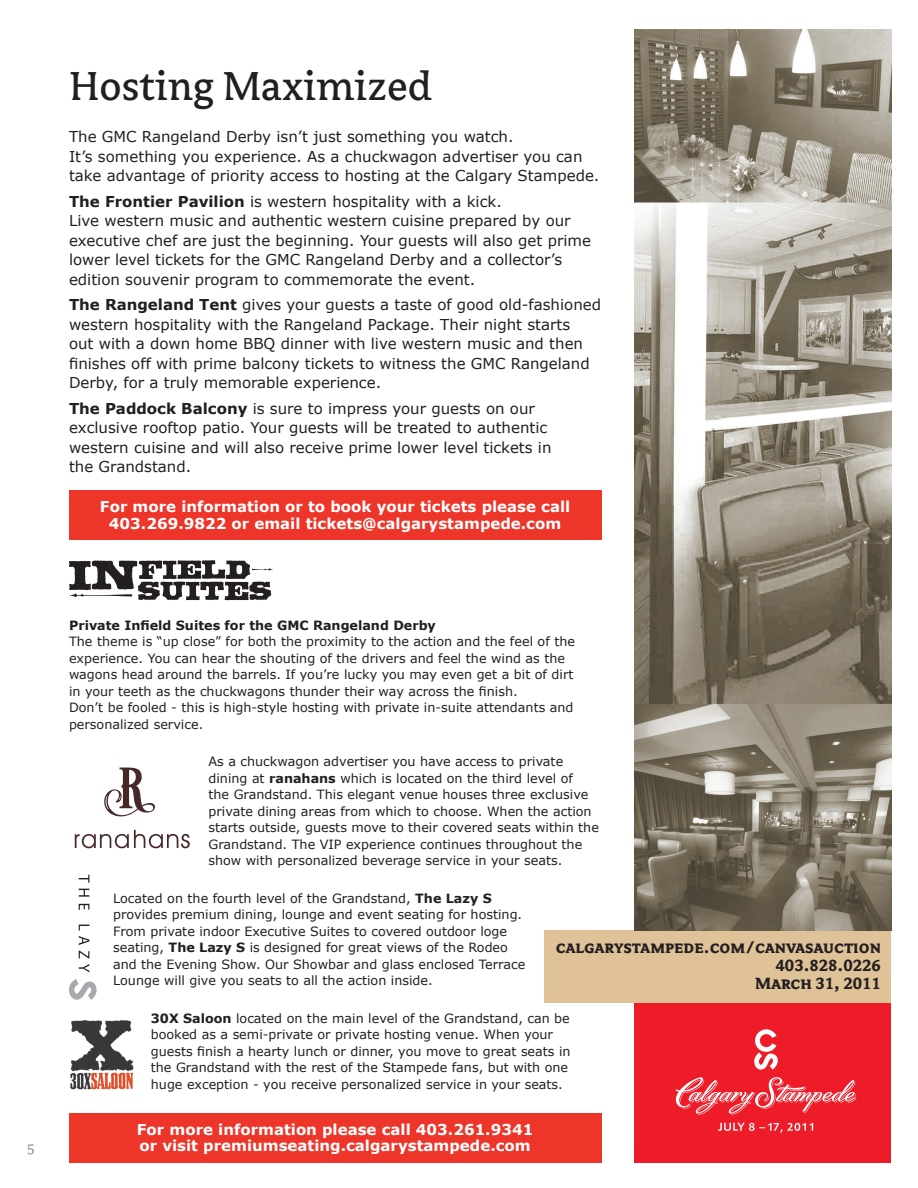
<style>
.page{position:relative;width:918px;height:1188px;background:#fff}
.page>*{position:absolute;margin:0;border:0;box-sizing:border-box;transform-origin:0 0}
.t1{font:45px "Avance";color:#231f20}
.t2{font:18px "Avance Bold Caps";color:#231f20}
.t3{font:15px/19.5px "Verdana";color:#231f20}
.t4{font:700 15px/16.5px "Verdana";color:#fff;text-align:center}
.t5{font:15px "Avance";color:#939598}
.t6{font:12.75px/16.5px "Verdana";color:#231f20}
.t7{font:700 12.75px "Verdana";color:#231f20}
.s1{font-weight:700}
</style>
<div class="page">
<div style="left:635px;top:1000px;width:256px;height:162px;background:#ee1c28"></div>
<svg style="left:754px;top:1029px;width:24px;height:41px"></svg>
<svg style="left:676px;top:1077px;width:180px;height:38px"></svg>
<svg style="left:718px;top:1123px;width:95px;height:10px"></svg>
<div style="left:545px;top:930px;width:346px;height:73px;background:#dfc298"></div>
<img style="left:635px;top:30px;width:257px;height:900px">
<div style="left:69px;top:490px;width:532px;height:50px;background:#ee3529"></div>
<svg style="left:69px;top:560px;width:204px;height:40px"></svg>
<svg style="left:104px;top:767px;width:51px;height:49px"></svg>
<svg style="left:75px;top:830px;width:115px;height:18px"></svg>
<svg style="left:79px;top:875px;width:10px;height:8px"></svg>
<svg style="left:79px;top:889px;width:10px;height:8px"></svg>
<svg style="left:79px;top:904px;width:10px;height:6px"></svg>
<svg style="left:79px;top:925px;width:10px;height:20px"></svg>
<svg style="left:79px;top:951px;width:10px;height:7px"></svg>
<svg style="left:79px;top:964px;width:10px;height:8px"></svg>
<svg style="left:69px;top:979px;width:28px;height:21px"></svg>
<img style="left:70px;top:1020px;width:64px;height:70px">
<div style="left:69px;top:1113px;width:532px;height:49px;background:#ee3529"></div>
<p class="t5" style="left:27px;top:1140px;width:9px">5</p>
<p class="t1" style="left:69px;top:63px;width:364px">Hosting Maximized</p>
<p class="t3" style="left:69px;top:127px;width:532px">The GMC Rangeland Derby isn’t just something you watch.<br>It’s something you experience. As a chuckwagon advertiser you can take advantage of priority access to hosting at the Calgary Stampede.</p>
<p class="t3" style="left:69px;top:192px;width:524px"><span class="s1">The Frontier Pavilion</span> is western hospitality with a kick.<br>Live western music and authentic western cuisine prepared by our executive chef are just the beginning. Your guests will also get prime lower level tickets for the GMC Rangeland Derby and a collector’s edition souvenir program to commemorate the event.</p>
<p class="t3" style="left:69px;top:295px;width:534px"><span class="s1">The Rangeland Tent</span> gives your guests a taste of good old-fashioned western hospitality with the Rangeland Package. Their night starts<br>out with a down home BBQ dinner with live western music and then finishes off with prime balcony tickets to witness the GMC Rangeland Derby, for a truly memorable experience.</p>
<p class="t3" style="left:69px;top:399px;width:484px"><span class="s1">The Paddock Balcony</span> is sure to impress your guests on our exclusive rooftop patio. Your guests will be treated to authentic western cuisine and will also receive prime lower level tickets in the Grandstand.</p>
<p class="t4" style="left:100px;top:499px;width:472px">For more information or to book your tickets please call<br>403.269.9822 or email tickets@calgarystampede.com</p>
<p class="t7" style="left:69px;top:617px;width:368px">Private Infield Suites for the GMC Rangeland Derby</p>
<p class="t6" style="left:69px;top:634px;width:508px">The theme is “up close” for both the proximity to the action and the feel of the experience. You can hear the shouting of the drivers and feel the wind as the wagons head around the barrels. If you’re lucky you may even get a bit of dirt in your teeth as the chuckwagons thunder their way across the finish.<br>Don’t be fooled - this is high-style hosting with private in-suite attendants and personalized service.</p>
<p class="t6" style="left:208px;top:754px;width:392px">As a chuckwagon advertiser you have access to private dining at <span class="s1">ranahans</span> which is located on the third level of<br>the Grandstand. This elegant venue houses three exclusive private dining areas from which to choose. When the action starts outside, guests move to their covered seats within the Grandstand. The VIP experience continues throughout the show with personalized beverage service in your seats.</p>
<p class="t6" style="left:113px;top:890px;width:414px">Located on the fourth level of the Grandstand, <span class="s1">The Lazy S </span>provides premium dining, lounge and event seating for hosting.<br>From private indoor Executive Suites to covered outdoor loge seating, <span class="s1">The Lazy S</span> is designed for great views of the Rodeo and the Evening Show. Our Showbar and glass enclosed Terrace Lounge will give you seats to all the action inside.</p>
<p class="t6" style="left:151px;top:1010px;width:421px"><span class="s1">30X Saloon</span> located on the main level of the Grandstand, can be booked as a semi-private or private hosting venue. When your guests finish a hearty lunch or dinner, you move to great seats in the Grandstand with the rest of the Stampede fans, but with one huge exception - you receive personalized service in your seats.</p>
<p class="t4" style="left:137px;top:1121px;width:398px;text-align:left">For more information please call 403.261.9341 or visit premiumseating.calgarystampede.com</p>
<p class="t2" style="left:556px;top:938px;width:327px">calgarystampede.com/canvasauction</p>
<p class="t2" style="left:776px;top:956px;width:107px">403.828.0226</p>
<p class="t2" style="left:755px;top:974px;width:127px">March 31, 2011</p>
</div>
